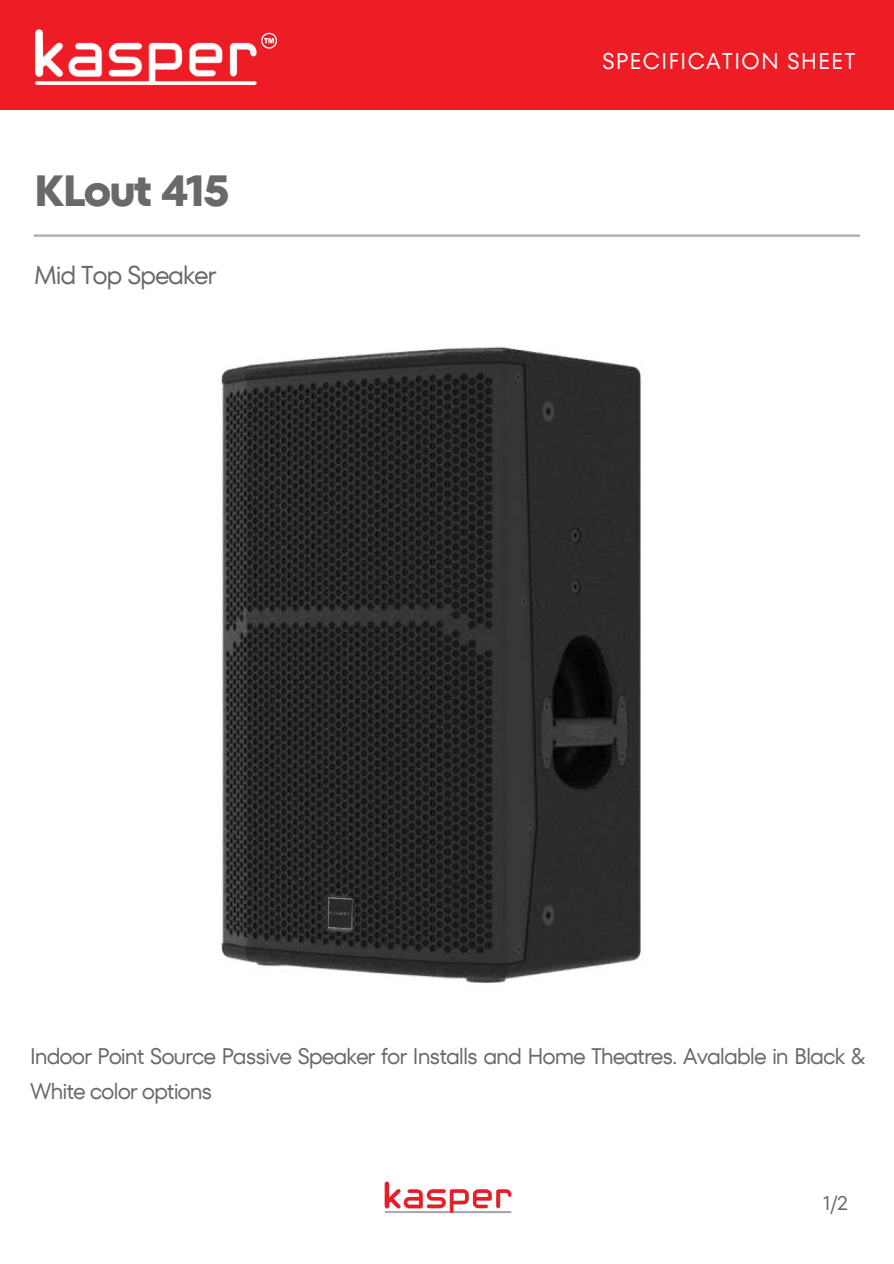
<style>
.page{position:relative;width:894px;height:1264px;background:#fff}
.page>*{position:absolute;margin:0;border:0;box-sizing:border-box;transform-origin:0 0}
.t1{font:700 43.5px "TT Fors";letter-spacing:-.05em;color:#696969}
.t2{font:25.8px "TT Fors";letter-spacing:-.05em;color:#696969}
.t3{font:22.65px "TT Fors";letter-spacing:.04em;color:#fff}
.t4{font:22.5px/34.8px "TT Fors";letter-spacing:-.05em;color:#696969}
.t5{font:19.8px "TT Fors";color:#696969}
</style>
<div class="page">
<div style="left:0;top:0;width:893px;height:109px;background:#ed1c25"></div>
<img style="left:384px;top:1181px;width:128px;height:33px">
<img style="left:35px;top:29px;width:222px;height:56px">
<svg style="left:261px;top:33px;width:16px;height:15px"></svg>
<hr style="left:34px;top:234px;width:825px;height:3px;background:#a9aaae">
<img style="left:221px;top:346px;width:420px;height:637px">
<img style="left:328px;top:899px;width:24px;height:27px">
<img style="left:326px;top:903px;width:28px;height:21px">
<h1 class="t1" style="left:34px;top:160px;width:197px">KLout 415</h1>
<p class="t2" style="left:34px;top:256px;width:184px">Mid Top Speaker</p>
<p class="t3" style="left:602px;top:45px;width:255px">SPECIFICATION SHEET</p>
<p class="t4" style="left:30px;top:1038px;width:836px">Indoor Point Source Passive Speaker for Installs and Home Theatres. Avalable in Black &amp;<br>White color options</p>
<p class="t5" style="left:823px;top:1188px;width:26px">1/2</p>
</div>
